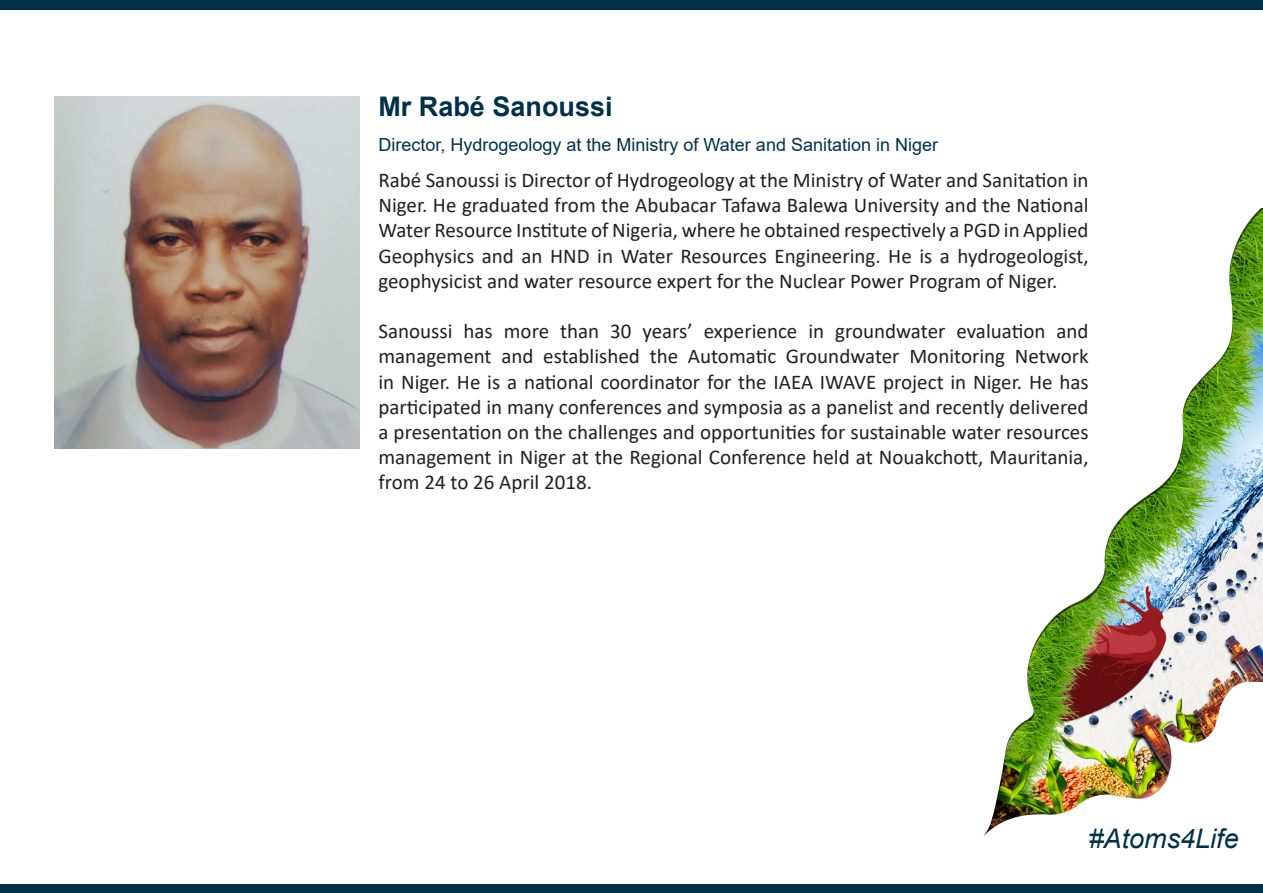
<style>
.page{position:relative;width:1263px;height:893px;background:#fff}
.page>*{position:absolute;margin:0;border:0;box-sizing:border-box;transform-origin:0 0}
.t1{font:700 27px "Arial";color:#003149}
.t2{font:italic 27px "Arial";color:#003149}
.t3{font:21px/25.2px "Calibri";color:#231f20;text-align:justify}
.t4{font:18px "Arial";color:#003149}
</style>
<div class="page">
<img style="left:983px;top:208px;width:280px;height:628px">
<div style="left:0;top:0;width:1263px;height:10px;background:#003149"></div>
<div style="left:0;top:884px;width:1263px;height:9px;background:#003149"></div>
<img style="left:54px;top:97px;width:305px;height:352px">
<p class="t1" style="left:378px;top:88px;width:236px">Mr Rabé Sanoussi</p>
<p class="t4" style="left:378px;top:132px;width:561px">Director, Hydrogeology at the Ministry of Water and Sanitation in Niger</p>
<p class="t3" style="left:378px;top:167px;width:712px">Rabé Sanoussi is Director of Hydrogeology at the Ministry of Water and Sanitation in Niger. He graduated from the Abubacar Tafawa Balewa University and the National Water Resource Institute of Nigeria, where he obtained respectively a PGD in Applied Geophysics and an HND in Water Resources Engineering. He is a hydrogeologist, geophysicist and water resource expert for the Nuclear Power Program of Niger.</p>
<p class="t3" style="left:378px;top:318px;width:712px">Sanoussi has more than 30 years’ experience in groundwater evaluation and management and established the Automatic Groundwater Monitoring Network in Niger. He is a national coordinator for the IAEA IWAVE project in Niger. He has participated in many conferences and symposia as a panelist and recently delivered a presentation on the challenges and opportunities for sustainable water resources management in Niger at the Regional Conference held at Nouakchott, Mauritania, from 24 to 26 April 2018.</p>
<p class="t2" style="left:1089px;top:821px;width:152px">#Atoms4Life</p>
</div>
